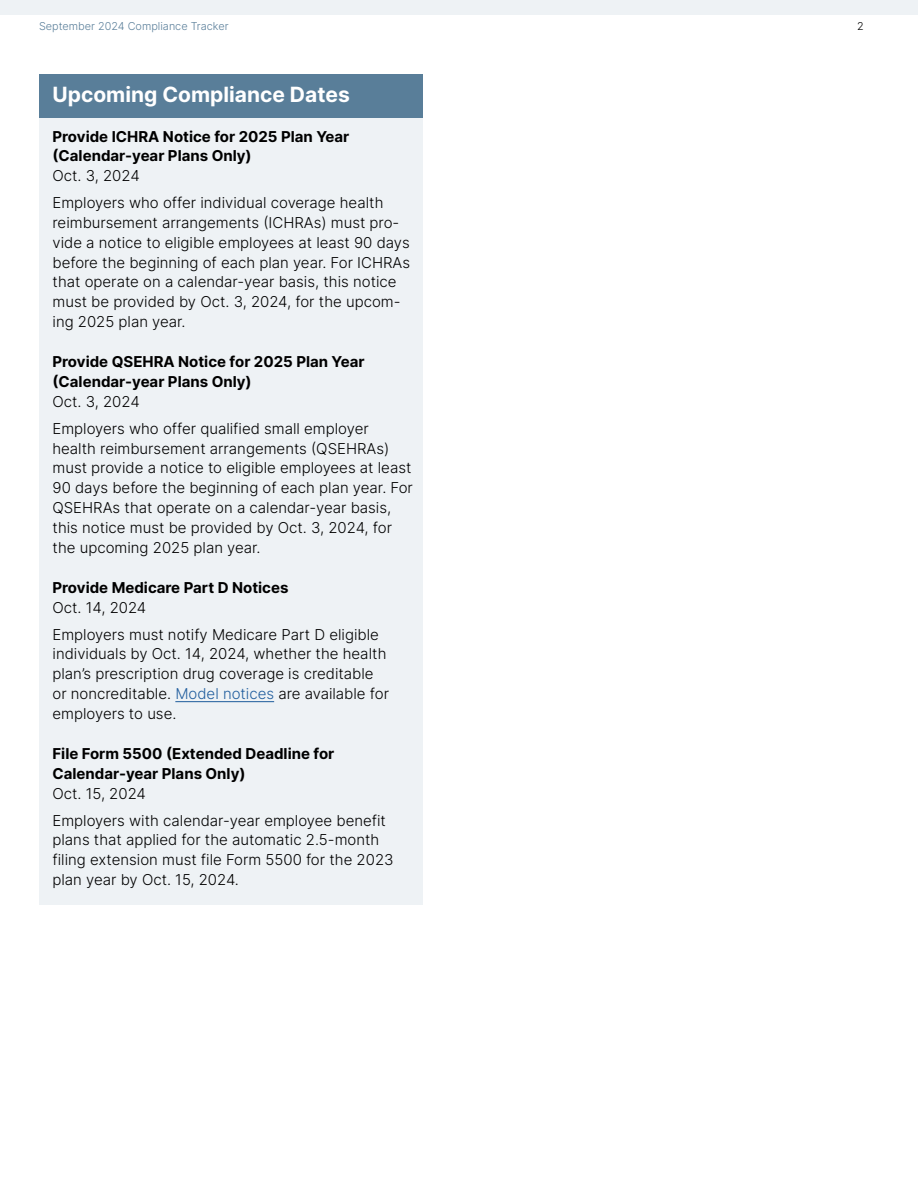
<style>
.page{position:relative;width:918px;height:1188px;background:#fff}
.page>*{position:absolute;margin:0;border:0;box-sizing:border-box;transform-origin:0 0}
.t1{font:700 21px "Inter";color:#fff}
.t2{font:300 15px/19.8px "Inter";color:#000}
.t3{font:700 15px/19.8px "Inter";color:#000}
.t4{font:300 10.8px "Inter";color:#597e99}
.t5{font:300 10.8px "Inter";color:#000}
.s1{font-weight:300}
.s2{color:#215e9e}
</style>
<div class="page">
<div style="left:39px;top:104px;width:383px;height:800px;background:#eef2f5"></div>
<div style="left:39px;top:104px;width:383px;height:21px;background:linear-gradient(to right,#eef2f5,#eef2f5)"></div>
<div style="left:39px;top:74px;width:383px;height:43px;background:#597e99"></div>
<hr style="left:175px;top:701px;width:99px;height:1px;background:#215e9e">
<div style="left:0;top:0;width:918px;height:14px;background:#eef2f5"></div>
<p class="t4" style="left:39px;top:18px;width:191px">September 2024 Compliance Tracker</p>
<p class="t5" style="left:857px;top:18px;width:8px">2</p>
<p class="t1" style="left:53px;top:79px;width:299px">Upcoming Compliance Dates</p>
<p class="t3" style="left:53px;top:126px;width:298px">Provide ICHRA Notice for 2025 Plan Year (Calendar-year Plans Only)</p>
<p class="t2" style="left:53px;top:166px;width:89px">Oct. 3, 2024</p>
<p class="t2" style="left:53px;top:192px;width:359px">Employers who offer individual coverage health reimbursement arrangements (ICHRAs) must pro&shy;vide a notice to eligible employees at least 90 days before the beginning of each plan year. For ICHRAs that operate on a calendar-year basis, this notice must be provided by Oct. 3, 2024, for the upcom&shy;ing 2025 plan year.</p>
<p class="t3" style="left:53px;top:352px;width:314px">Provide QSEHRA Notice for 2025 Plan Year (Calendar-year Plans Only)<br><span class="s1">Oct. 3, 2024</span></p>
<p class="t2" style="left:53px;top:418px;width:362px">Employers who offer qualified small employer health reimbursement arrangements (QSEHRAs) must provide a notice to eligible employees at least 90 days before the beginning of each plan year. For QSEHRAs that operate on a calendar-year basis, this notice must be provided by Oct. 3, 2024, for the upcoming 2025 plan year.</p>
<p class="t3" style="left:53px;top:577px;width:238px">Provide Medicare Part D Notices</p>
<p class="t2" style="left:53px;top:597px;width:95px">Oct. 14, 2024</p>
<p class="t2" style="left:53px;top:624px;width:338px">Employers must notify Medicare Part D eligible individuals by Oct. 14, 2024, whether the health plan’s prescription drug coverage is creditable or noncreditable. <span class="s2">Model notices</span> are available for employers to use.</p>
<p class="t3" style="left:53px;top:744px;width:283px">File Form 5500 (Extended Deadline for<br>Calendar-year Plans Only)</p>
<p class="t2" style="left:53px;top:783px;width:95px">Oct. 15, 2024</p>
<p class="t2" style="left:53px;top:810px;width:343px">Employers with calendar-year employee benefit plans that applied for the automatic 2.5-month filing extension must file Form 5500 for the 2023 plan year by Oct. 15, 2024.</p>
</div>
